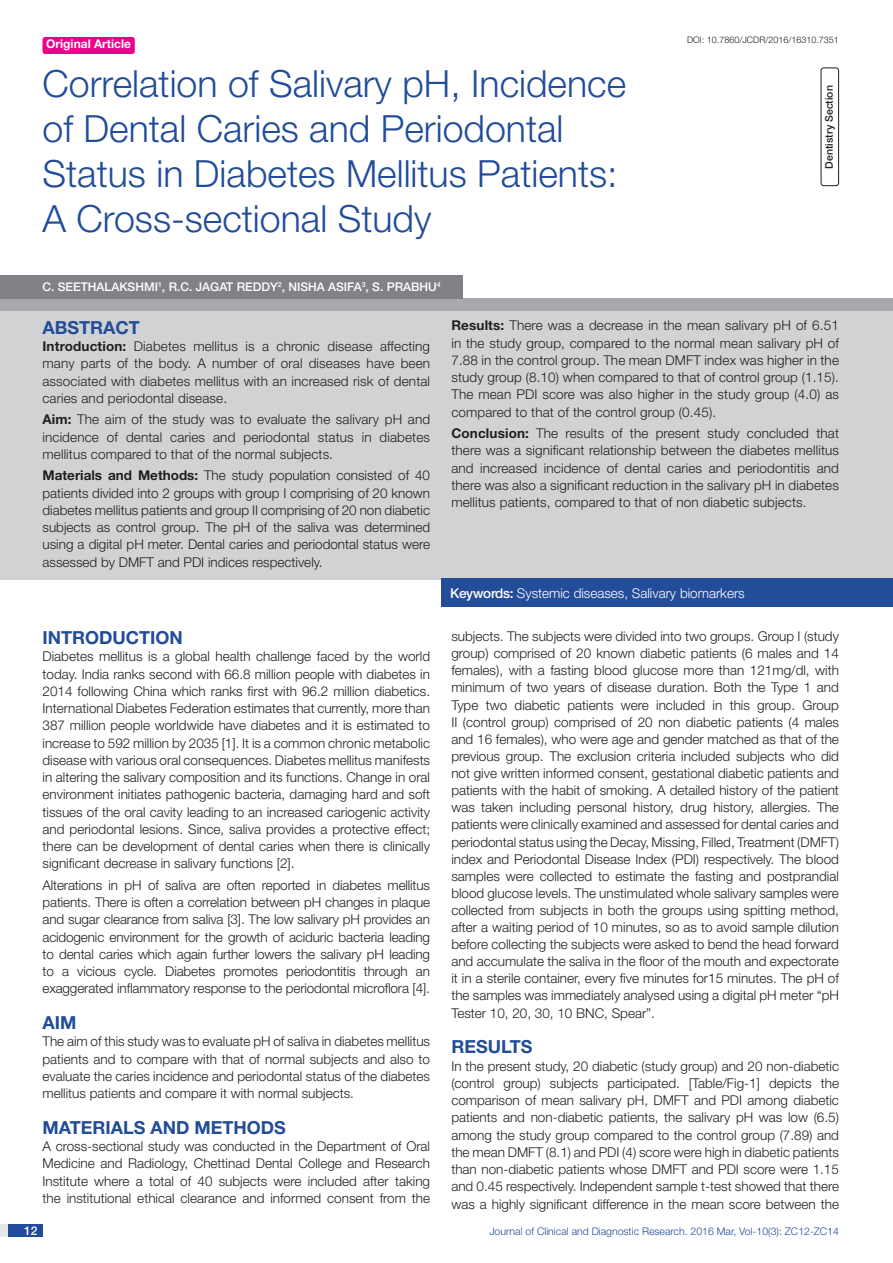
<style>
.page{position:relative;width:893px;height:1263px;background:#fff}
.page>*{position:absolute;margin:0;border:0;box-sizing:border-box;transform-origin:0 0}
.t1{font:300 37.5px/45px "Helvetica Neue";color:#214c99}
.Level_1{font:700 18px "Helvetica Neue";color:#214c99}
.Abstract_head{font:700 18px "Helvetica Neue";color:#214c99}
.Body_text{font:300 13.5px/17.2px "Helvetica Neue";color:#231f20;text-align:justify}
.Abstract_Text{font:300 13.5px/17.2px "Helvetica Neue";letter-spacing:.01em;color:#231f20;text-align:justify}
.t2{font:300 13.5px "Helvetica Neue";color:#fff}
.Author{font:500 12px "Helvetica Neue";color:#fff}
.t3{font:700 12px "Helvetica Neue";color:#fff}
.t4{font:300 10.5px "Helvetica Neue";color:#214c99}
.t5{font:500 10.5px "Helvetica Neue";color:#231f20}
.DOI{font:300 9px "Helvetica Neue";color:#231f20}
.s1{color:#244d99}
.s2{font-weight:700}
.s3{font-weight:500}
</style>
<div class="page">
<div style="left:0;top:1224px;width:43px;height:13px;background:#e6e7e9"></div>
<div style="left:8px;top:1224px;width:35px;height:13px;background:#214c99"></div>
<div style="left:43px;top:37px;width:92px;height:17px;background:#ed028c;border-radius:3px"></div>
<div style="left:0;top:308px;width:893px;height:271px;background:#d1d2d4"></div>
<div style="left:0;top:298px;width:893px;height:12px;background:#a8a9ad"></div>
<div style="left:442px;top:578px;width:451px;height:29px;background:#244d99"></div>
<div style="left:0;top:275px;width:463px;height:24px;background:#808285"></div>
<div style="left:821px;top:68px;width:18px;height:118px;border:1px solid #231f20;border-radius:3px"></div>
<p class="t3" style="left:46px;top:37px;width:87px">Original Article</p>
<p class="t1" style="left:43px;top:60px;width:585px">Correlation of Salivary pH, Incidence of Dental Caries and Periodontal Status in Diabetes Mellitus Patients:<br>A Cross-sectional Study</p>
<p class="Author" style="left:43px;top:280px;width:400px">C. SEETHALAKSHMI<sup>1</sup>, R.C. JAGAT REDDY<sup>2</sup>, NISHA ASIFA<sup>3</sup>, S. PRABHU<sup>4</sup></p>
<p class="DOI" style="left:687px;top:35px;width:153px">DOI: 10.7860/JCDR/2016/16310.7351</p>
<p class="t5" style="left:823px;top:169px;width:85px;rotate:-90deg">DENTISTRY SECTION</p>
<p class="Abstract_head" style="left:43px;top:316px;width:98px">ABST<span class="s1">RAC</span>T</p>
<p class="Abstract_Text" style="left:43px;top:337px;width:389px"><span class="s2">Introduction:</span> Diabetes mellitus is a chronic disease affecting many parts of the body. A number of oral diseases have been associated with diabetes mellitus with an increased risk of dental caries and periodontal disease.</p>
<p class="Abstract_Text" style="left:43px;top:411px;width:389px"><span class="s2">Aim:</span> The aim of the study was to evaluate the salivary pH and incidence of dental caries and periodontal status in diabetes mellitus compared to that of the normal subjects.</p>
<p class="Abstract_Text" style="left:43px;top:467px;width:389px"><span class="s2">Materials and Methods:</span> The study population consisted of 40 patients divided into 2 groups with group I comprising of 20 known diabetes mellitus patients and group II comprising of 20 non diabetic subjects as control group. The pH of the saliva was determined using a digital pH meter. Dental caries and periodontal status were assessed by DMFT and PDI indices respectively.</p>
<p class="Level_1" style="left:43px;top:627px;width:142px">introduction</p>
<p class="Body_text" style="left:43px;top:648px;width:389px">Diabetes mellitus is a global health challenge faced by the world today. India ranks second with 66.8 million people with diabetes in 2014 following China which ranks first with 96.2 million diabetics.<br>International Diabetes Federation estimates that currently, more than 387 million people worldwide have diabetes and it is estimated to increase to 592 million by 2035 [1]. It is a common chronic metabolic disease with various oral consequences. Diabetes mellitus manifests in altering the salivary composition and its functions. Change in oral environment initiates pathogenic bacteria, damaging hard and soft tissues of the oral cavity leading to an increased cariogenic activity and periodontal lesions. Since, saliva provides a protective effect; there can be development of dental caries when there is clinically significant decrease in salivary functions [2].</p>
<p class="Body_text" style="left:43px;top:876px;width:389px">Alterations in pH of saliva are often reported in diabetes mellitus patients. There is often a correlation between pH changes in plaque and sugar clearance from saliva [3]. The low salivary pH provides an acidogenic environment for the growth of aciduric bacteria leading to dental caries which again further lowers the salivary pH leading to a vicious cycle. Diabetes promotes periodontitis through an exaggerated inflammatory response to the periodontal microflora [4].</p>
<p class="Level_1" style="left:43px;top:1012px;width:35px">AIM</p>
<p class="Body_text" style="left:43px;top:1033px;width:389px">The aim of this study was to evaluate pH of saliva in diabetes mellitus patients and to compare with that of normal subjects and also to evaluate the caries incidence and periodontal status of the diabetes mellitus patients and compare it with normal subjects.</p>
<p class="Level_1" style="left:43px;top:1116px;width:231px">MATERIALs AND METHODS</p>
<p class="Body_text" style="left:43px;top:1137px;width:389px">A cross-sectional study was conducted in the Department of Oral Medicine and Radiology, Chettinad Dental College and Research Institute where a total of 40 subjects were included after taking the institutional ethical clearance and informed consent from the</p>
<p class="Abstract_Text" style="left:451px;top:317px;width:389px"><span class="s2">Results:</span> There was a decrease in the mean salivary pH of 6.51 in the study group, compared to the normal mean salivary pH of 7.88 in the control group. The mean DMFT index was higher in the study group (8.10) when compared to that of control group (1.15).<br>The mean PDI score was also higher in the study group (4.0) as compared to that of the control group (0.45).</p>
<p class="Abstract_Text" style="left:451px;top:424px;width:389px"><span class="s2">Conclusion:</span> The results of the present study concluded that there was a significant relationship between the diabetes mellitus and increased incidence of dental caries and periodontitis and there was also a significant reduction in the salivary pH in diabetes mellitus patients, compared to that of non diabetic subjects.</p>
<p class="t2" style="left:450px;top:585px;width:296px"><span class="s3">KEYWORDS:</span> Systemic diseases, Salivary biomarkers</p>
<p class="Body_text" style="left:451px;top:627px;width:389px">subjects. The subjects were divided into two groups. Group I (study group) comprised of 20 known diabetic patients (6 males and 14 females), with a fasting blood glucose more than 121mg/dl, with minimum of two years of disease duration. Both the Type 1 and Type two diabetic patients were included in this group. Group II (control group) comprised of 20 non diabetic patients (4 males and 16 females), who were age and gender matched as that of the previous group. The exclusion criteria included subjects who did not give written informed consent, gestational diabetic patients and patients with the habit of smoking. A detailed history of the patient was taken including personal history, drug history, allergies. The patients were clinically examined and assessed for dental caries and periodontal status using the Decay, Missing, Filled, Treatment (DMFT) index and Periodontal Disease Index (PDI) respectively. The blood samples were collected to estimate the fasting and postprandial blood glucose levels. The unstimulated whole salivary samples were collected from subjects in both the groups using spitting method, after a waiting period of 10 minutes, so as to avoid sample dilution before collecting the subjects were asked to bend the head forward and accumulate the saliva in the floor of the mouth and expectorate it in a sterile container, every five minutes for15 minutes. The pH of the samples was immediately analysed using a digital pH meter “pH Tester 10, 20, 30, 10 BNC, Spear”.</p>
<p class="Level_1" style="left:451px;top:1036px;width:71px">RESU LTS</p>
<p class="Body_text" style="left:451px;top:1057px;width:389px">In the present study, 20 diabetic (study group) and 20 non-diabetic (control group) subjects participated. [Table/Fig-1] depicts the comparison of mean salivary pH, DMFT and PDI among diabetic patients and non-diabetic patients, the salivary pH was low (6.5) among the study group compared to the control group (7.89) and the mean DMFT (8.1) and PDI (4) score were high in diabetic patients than non-diabetic patients whose DMFT and PDI score were 1.15 and 0.45 respectively. Independent sample t-test showed that there was a highly significant difference in the mean score between the</p>
<p class="Author" style="left:24px;top:1223px;width:15px">12</p>
<p class="t4" style="left:489px;top:1225px;width:351px">Journal of Clinical and Diagnostic Research. 2016 Mar, Vol-10(3): ZC12-ZC14</p>
</div>
